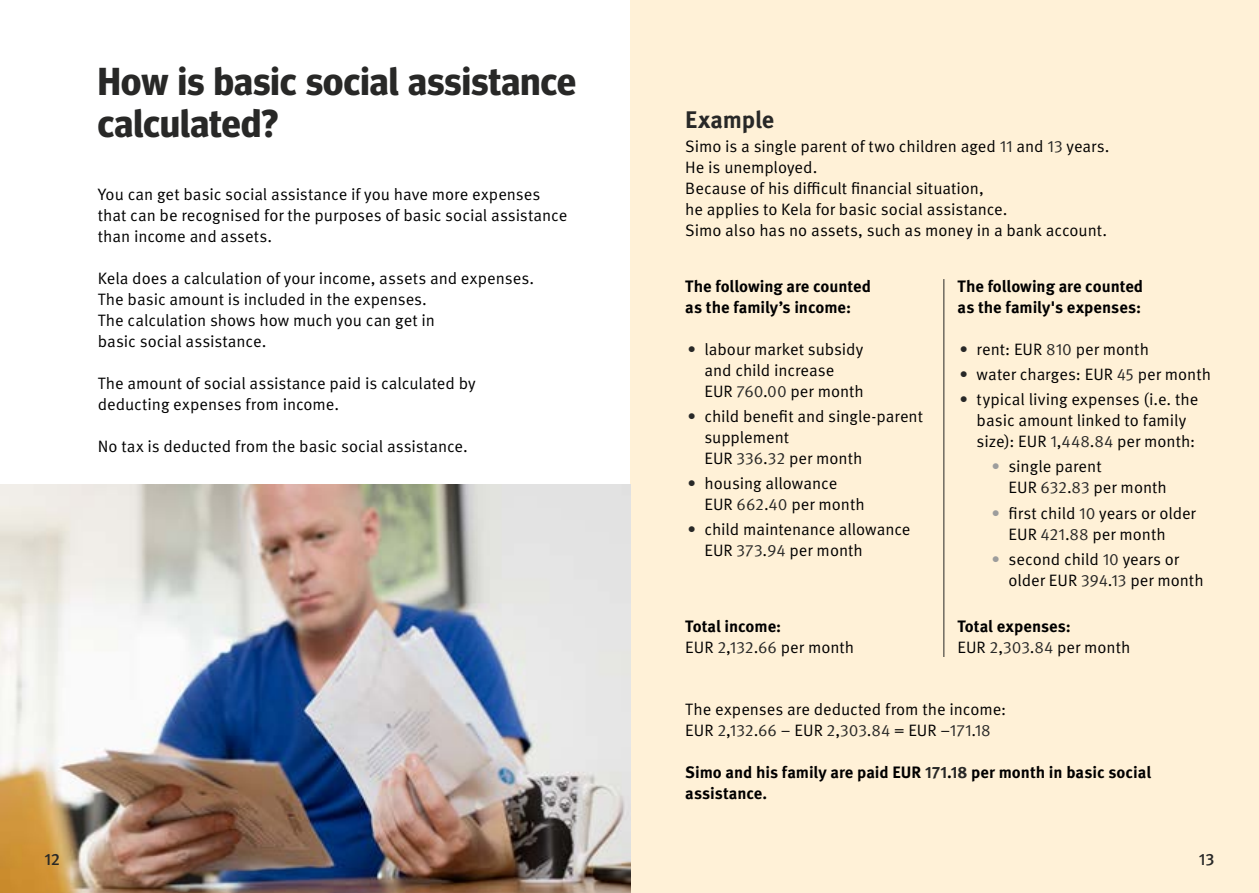
<style>
.page{position:relative;width:1259px;height:893px;background:#fff}
.page>*{position:absolute;margin:0;border:0;box-sizing:border-box;transform-origin:0 0}
.H1_otsikko{font:700 39px/42px "Meta Headline Pro";letter-spacing:.005em;color:#282827}
.H2_otsikko{font:700 24px "Meta Pro";letter-spacing:-.01em;color:#282827}
.Body_copy{font:16.5px/21px "Meta Pro Norm";letter-spacing:-.005em;color:#000}
.Bulletpoints{font:16.5px/21px "Meta Pro Norm";letter-spacing:-.005em;color:#000}
.Body_copy-2{font:700 16.5px/21px "Meta Pro";letter-spacing:-.005em;color:#000}
.t1{font:500 16.5px "Meta Pro";color:#282827}
.s1{color:#282827}
.s2{font-family:"Meta Pro";font-weight:700}
.s3{color:#9d9d9c}
.s4{font-family:"Meta Pro Norm";font-weight:400}
.s5{font-family:"Meta Pro Norm";font-weight:400;color:#282827}
</style>
<div class="page">
<div style="left:630px;top:0;width:629px;height:893px;background:#fff1d7"></div>
<img style="left:0;top:485px;width:630px;height:408px">
<hr style="left:943px;top:279px;width:1px;height:378px;background:#282827">
<h1 class="H1_otsikko" style="left:98px;top:58px;width:479px">How is basic social assistance calculated?</h1>
<p class="Body_copy" style="left:98px;top:183px;width:471px">You can get basic social assistance if you have more expenses that can be recognised for the purposes of basic social assistance than income and assets.</p>
<p class="Body_copy" style="left:98px;top:267px;width:438px">Kela does a calculation of your income, assets and expenses.</p>
<p class="Body_copy" style="left:98px;top:288px;width:331px">The basic amount is included in the expenses.</p>
<p class="Body_copy" style="left:98px;top:309px;width:339px">The calculation shows how much you can get in</p>
<p class="Body_copy" style="left:98px;top:330px;width:170px">basic social assistance.</p>
<p class="Body_copy" style="left:98px;top:372px;width:379px">The amount of social assistance paid is calculated by deducting expenses from income.</p>
<p class="Body_copy" style="left:98px;top:435px;width:371px">No tax is deducted from the basic social assistance.</p>
<h2 class="H2_otsikko" style="left:685px;top:101px;width:90px">Example</h2>
<p class="Body_copy" style="left:685px;top:134px;width:426px">Simo is a single parent of two children aged <span class="s1">11</span> and <span class="s1">13</span> years.</p>
<p class="Body_copy" style="left:685px;top:155px;width:134px">He is unemployed.</p>
<p class="Body_copy" style="left:685px;top:176px;width:300px">Because of his difficult financial situation,</p>
<p class="Body_copy" style="left:685px;top:197px;width:324px">he applies to Kela for basic social assistance.</p>
<p class="Body_copy" style="left:685px;top:218px;width:423px">Simo also has no assets, such as money in a bank account.</p>
<p class="Body_copy-2" style="left:685px;top:274px;width:187px">The following are counted as the family’s income:</p>
<p class="Bulletpoints" style="left:704px;top:337px;width:161px;text-indent:-17px"><span class="s1">•</span> labour market subsidy and child increase<br>EUR <span class="s1">760</span>.<span class="s1">00</span> per month</p>
<p class="Bulletpoints" style="left:704px;top:404px;width:220px;text-indent:-17px"><span class="s1">•</span> child benefit and single-parent supplement<br>EUR <span class="s1">336</span>.<span class="s1">32</span> per month</p>
<p class="Bulletpoints" style="left:704px;top:472px;width:162px;text-indent:-17px"><span class="s1">•</span> housing allowance<br>EUR <span class="s1">662</span>.<span class="s1">40</span> per month</p>
<p class="Bulletpoints" style="left:704px;top:518px;width:208px;text-indent:-17px"><span class="s1">•</span> child maintenance allowance<br>EUR <span class="s1">373</span>.<span class="s1">94</span> per month</p>
<p class="Body_copy" style="left:685px;top:615px;width:170px"><span class="s2">Total income:<br></span>EUR <span class="s1">2</span>,<span class="s1">132</span>.<span class="s1">66</span> per month</p>
<p class="Body_copy-2" style="left:957px;top:274px;width:187px">The following are counted as the family's expenses:</p>
<p class="Bulletpoints" style="left:959px;top:337px;width:191px"><span class="s1">•</span> rent: EUR <span class="s1">810</span> per month</p>
<p class="Bulletpoints" style="left:959px;top:362px;width:253px"><span class="s1">•</span> water charges: EUR <span class="s1">45</span> per month</p>
<p class="Bulletpoints" style="left:976px;top:388px;width:223px;text-indent:-17px"><span class="s1">•</span> typical living expenses (i.e. the basic amount linked to family size): EUR <span class="s1">1</span>,<span class="s1">448</span>.<span class="s1">84</span> per month:</p>
<p class="Body_copy" style="left:1008px;top:455px;width:160px;text-indent:-17px"><span class="s3">•</span> single parent<br>EUR <span class="s1">632</span>.<span class="s1">83</span> per month</p>
<p class="Body_copy" style="left:1008px;top:501px;width:189px;text-indent:-17px"><span class="s3">•</span> first child <span class="s1">10</span> years or older<br>EUR <span class="s1">421</span>.<span class="s1">88</span> per month</p>
<p class="Body_copy" style="left:1008px;top:547px;width:197px;text-indent:-17px"><span class="s3">•</span> second child <span class="s1">10</span> years or older EUR <span class="s1">394</span>.<span class="s1">13</span> per month</p>
<p class="Body_copy-2" style="left:957px;top:615px;width:174px">Total expenses:<br><span class="s4">EUR</span> <span class="s5">2</span><span class="s4">,</span><span class="s5">303</span><span class="s4">.</span><span class="s5">84</span> <span class="s4">per month</span></p>
<p class="Body_copy" style="left:685px;top:698px;width:322px">The expenses are deducted from the income:</p>
<p class="Body_copy" style="left:685px;top:719px;width:307px">EUR <span class="s1">2</span>,<span class="s1">132</span>.<span class="s1">66</span> – EUR <span class="s1">2</span>,<span class="s1">303</span>.<span class="s1">84</span> = EUR –<span class="s1">171</span>.<span class="s1">18</span></p>
<p class="Body_copy-2" style="left:685px;top:761px;width:467px">Simo and his family are paid EUR <span class="s1">171</span>.<span class="s1">18</span> per month in basic social assistance.</p>
<p class="t1" style="left:44px;top:846px;width:17px">12</p>
<p class="t1" style="left:1199px;top:846px;width:17px">13</p>
</div>
